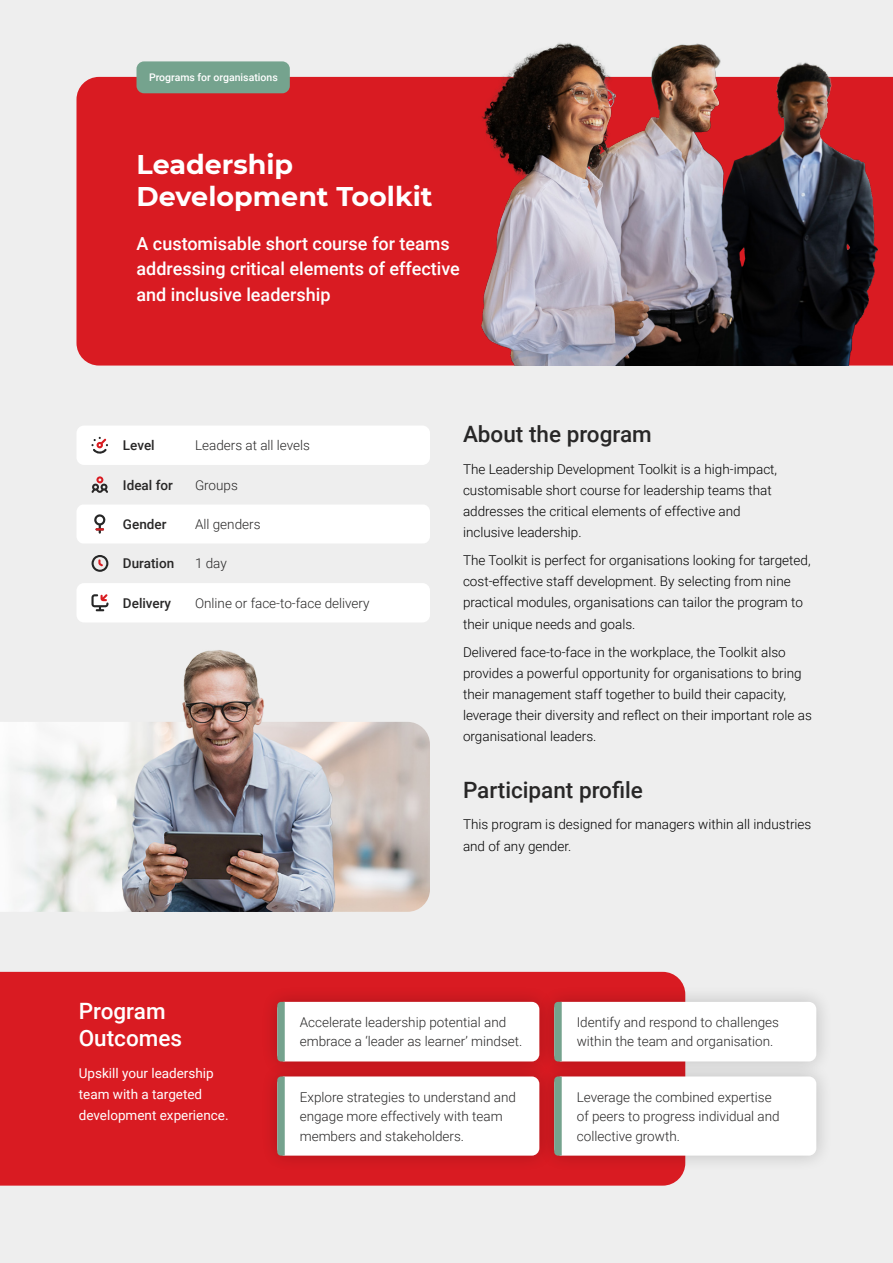
<style>
.page{position:relative;width:893px;height:1263px;background:#eee}
.page>*{position:absolute;margin:0;border:0;box-sizing:border-box;transform-origin:0 0}
.t1{font:700 27px/32.4px "Montserrat";color:#fff}
.t2{font:500 22.5px "Roboto";color:#282727}
.t3{font:500 22.5px/27px "Roboto";color:#fff}
.t4{font:500 18px/25.5px "Roboto";color:#fff}
.t5{font:300 13.5px/21px "Roboto";color:#000}
.t6{font:300 13.5px/19.5px "Roboto";color:#282727}
.t7{font:13.5px/21px "Roboto";color:#fff}
.t8{font:500 13.5px "Roboto";color:#282727}
.t9{font:500 10.5px "Roboto";color:#fff}
</style>
<div class="page">
<div style="left:76px;top:77px;width:817px;height:289px;background:#d91b22"></div>
<img style="left:0;top:722px;width:430px;height:190px">
<div style="left:76px;top:504px;width:354px;height:40px;background:#fff;border-radius:8px"></div>
<div style="left:76px;top:583px;width:354px;height:39px;background:#fff;border-radius:8px"></div>
<div style="left:76px;top:426px;width:354px;height:39px;background:#fff;border-radius:8px"></div>
<svg style="left:91px;top:476px;width:17px;height:17px"></svg>
<svg style="left:91px;top:437px;width:17px;height:17px"></svg>
<svg style="left:94px;top:514px;width:12px;height:20px"></svg>
<svg style="left:92px;top:555px;width:16px;height:17px"></svg>
<svg style="left:91px;top:594px;width:17px;height:17px"></svg>
<div style="left:136px;top:61px;width:154px;height:32px;background:#75a38e;border-radius:8px"></div>
<img style="left:478px;top:43px;width:399px;height:323px">
<div style="left:0;top:972px;width:684px;height:213px;background:#d91b22"></div>
<div style="left:260px;top:985px;width:296px;height:93px;background:#d21a21"></div>
<div style="left:277px;top:1002px;width:262px;height:59px;background:#fff;border-radius:8px"></div>
<div style="left:260px;top:1059px;width:296px;height:113px;background:#000;opacity:.2"></div>
<div style="left:277px;top:1076px;width:262px;height:79px;background:#fff;border-radius:8px"></div>
<div style="left:537px;top:985px;width:296px;height:93px;background:#000;opacity:.2"></div>
<div style="left:554px;top:1002px;width:262px;height:59px;background:#fff;border-radius:8px"></div>
<div style="left:537px;top:1059px;width:296px;height:113px;background:#000;opacity:.2"></div>
<div style="left:554px;top:1076px;width:262px;height:79px;background:#fff;border-radius:8px"></div>
<svg style="left:277px;top:1002px;width:8px;height:59px"></svg>
<svg style="left:277px;top:1076px;width:8px;height:79px"></svg>
<svg style="left:554px;top:1002px;width:8px;height:59px"></svg>
<svg style="left:554px;top:1076px;width:8px;height:79px"></svg>
<img style="left:36px;top:650px;width:378px;height:262px">
<p class="t9" style="left:149px;top:70px;width:130px">Programs for organisations</p>
<h1 class="t1" style="left:136px;top:147px;width:298px">Leadership<br>Development Toolkit</h1>
<h3 class="t4" style="left:136px;top:230px;width:325px">A customisable short course for teams addressing critical elements of effective and inclusive leadership</h3>
<p class="t8" style="left:123px;top:436px;width:33px">Level</p>
<p class="t8" style="left:123px;top:475px;width:51px">Ideal for</p>
<p class="t6" style="left:195px;top:435px;width:117px">Leaders at all levels</p>
<p class="t6" style="left:195px;top:475px;width:44px">Groups</p>
<p class="t8" style="left:123px;top:515px;width:45px">Gender</p>
<p class="t6" style="left:195px;top:514px;width:67px">All genders</p>
<p class="t8" style="left:123px;top:554px;width:53px">Duration</p>
<p class="t6" style="left:195px;top:553px;width:33px">1 day</p>
<p class="t8" style="left:123px;top:593px;width:50px">Delivery</p>
<p class="t6" style="left:195px;top:593px;width:176px">Online or face-to-face delivery</p>
<h2 class="t2" style="left:463px;top:419px;width:190px">About the program</h2>
<p class="t5" style="left:463px;top:458px;width:316px">The Leadership Development Toolkit is a high-impact, customisable short course for leadership teams that addresses the critical elements of effective and inclusive leadership.</p>
<p class="t5" style="left:463px;top:550px;width:349px">The Toolkit is perfect for organisations looking for targeted, cost-effective staff development. By selecting from nine practical modules, organisations can tailor the program to their unique needs and goals.</p>
<p class="t5" style="left:463px;top:641px;width:350px">Delivered face-to-face in the workplace, the Toolkit also provides a powerful opportunity for organisations to bring their management staff together to build their capacity, leverage their diversity and reflect on their important role as organisational leaders.</p>
<h2 class="t2" style="left:463px;top:774px;width:181px">Participant profile</h2>
<p class="t5" style="left:463px;top:814px;width:350px">This program is designed for managers within all industries and of any gender.</p>
<h2 class="t3" style="left:79px;top:996px;width:105px">Program<br>Outcomes</h2>
<p class="t6" style="left:300px;top:1012px;width:224px">Accelerate leadership potential and embrace a ‘leader as learner’ mindset.</p>
<p class="t6" style="left:577px;top:1012px;width:204px">Identify and respond to challenges within the team and organisation.</p>
<p class="t7" style="left:79px;top:1062px;width:151px">Upskill your leadership team with a targeted development experience.</p>
<p class="t6" style="left:300px;top:1086px;width:218px">Explore strategies to understand and engage more effectively with team members and stakeholders.</p>
<p class="t6" style="left:577px;top:1086px;width:204px">Leverage the combined expertise of peers to progress individual and collective growth.</p>
</div>
